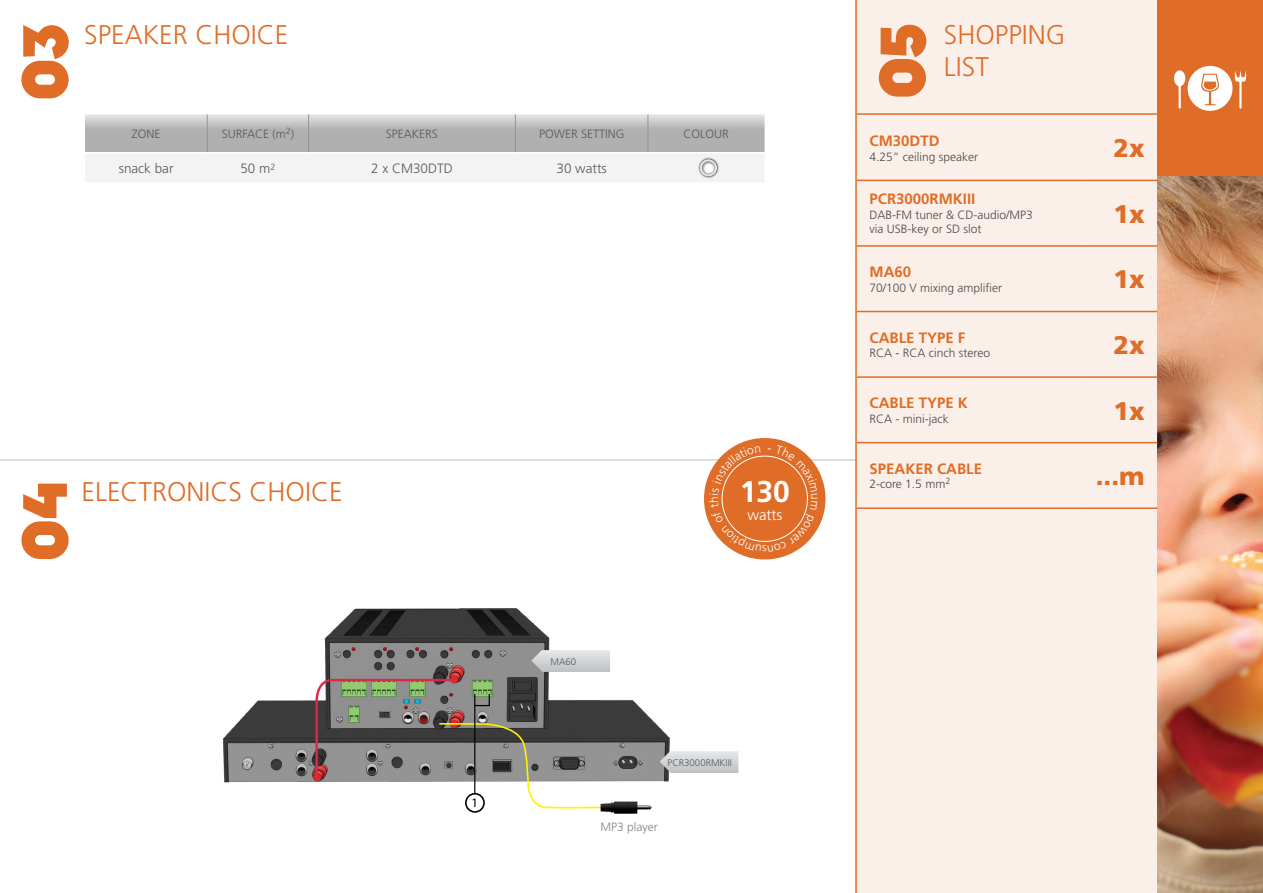
<style>
.page{position:relative;width:1263px;height:893px;background:#fff}
.page>*{position:absolute;margin:0;border:0;box-sizing:border-box;transform-origin:0 0}
.t1{font:800 63px "DOCK11";color:#df6d28}
.t2{font:700 30px "Frutiger LT Std";color:#fff}
.t3{font:300 27px/32.4px "Frutiger LT Std";color:#df6d28}
.t4{font:900 25.5px "Frutiger LT Std";color:#df6d28}
.t5{font:700 15px "Frutiger LT Std";color:#df6d28}
.t6{font:300 15px "Frutiger LT Std";color:#fff}
.t7{font:300 13.5px "Frutiger LT Std";color:#58595b}
.t8{font:12.9px "Myriad Pro";color:#000}
.t9{font:300 12px/14.4px "Frutiger LT Std";color:#494949}
.t10{font:300 12px "Frutiger LT Std";color:#58595b}
.t11{font:300 12px "Frutiger LT Std";color:#808285}
.t12{font:300 9.6px "Frutiger LT Std";color:#58595b}
</style>
<div class="page">
<div style="left:857px;top:0;width:300px;height:893px;background:#fbf0e9"></div>
<hr style="left:0;top:459px;width:857px;height:2px;background:#d7d9da">
<hr style="left:857px;top:113px;width:303px;height:2px;background:#df6d28">
<hr style="left:855px;top:0;width:2px;height:893px;background:#df6d28">
<img style="left:222px;top:700px;width:448px;height:83px">
<img style="left:324px;top:608px;width:226px;height:70px">
<img style="left:310px;top:768px;width:4px;height:14px">
<img style="left:310px;top:747px;width:4px;height:21px">
<img style="left:447px;top:664px;width:18px;height:14px">
<img style="left:432px;top:665px;width:18px;height:13px">
<img style="left:600px;top:801px;width:53px;height:13px">
<div style="left:465px;top:793px;width:20px;height:20px;border:2px solid #000;border-radius:50%"></div>
<svg style="left:314px;top:678px;width:294px;height:132px"></svg>
<svg style="left:531px;top:650px;width:79px;height:22px;background:#cdcfd0"></svg>
<svg style="left:660px;top:751px;width:78px;height:22px;background:#cccdcf"></svg>
<img style="left:1158px;top:176px;width:105px;height:717px">
<svg style="left:85px;top:114px;width:679px;height:68px"></svg>
<hr style="left:85px;top:152px;width:122px;height:1px;background:#fff">
<hr style="left:207px;top:152px;width:102px;height:1px;background:#fff">
<hr style="left:309px;top:152px;width:206px;height:1px;background:#fff">
<hr style="left:515px;top:152px;width:133px;height:1px;background:#fff">
<hr style="left:648px;top:152px;width:116px;height:1px;background:#fff">
<hr style="left:207px;top:114px;width:1px;height:38px;background:#939598">
<hr style="left:308px;top:114px;width:1px;height:38px;background:#939598">
<hr style="left:515px;top:114px;width:1px;height:38px;background:#939598">
<hr style="left:648px;top:114px;width:1px;height:38px;background:#939598">
<div style="left:687px;top:148px;width:45px;height:30px;background:#000;opacity:.75"></div>
<hr style="left:857px;top:180px;width:225px;height:1px;background:#df6d28">
<hr style="left:1082px;top:180px;width:75px;height:1px;background:#df6d28">
<hr style="left:857px;top:245px;width:225px;height:2px;background:#df6d28">
<hr style="left:1082px;top:245px;width:75px;height:2px;background:#df6d28">
<hr style="left:857px;top:311px;width:225px;height:1px;background:#df6d28">
<hr style="left:1082px;top:311px;width:75px;height:1px;background:#df6d28">
<hr style="left:857px;top:376px;width:225px;height:2px;background:#df6d28">
<hr style="left:857px;top:442px;width:225px;height:1px;background:#df6d28">
<hr style="left:1082px;top:376px;width:75px;height:2px;background:#df6d28">
<hr style="left:1082px;top:442px;width:75px;height:1px;background:#df6d28">
<hr style="left:857px;top:507px;width:225px;height:2px;background:#df6d28">
<hr style="left:1082px;top:507px;width:75px;height:2px;background:#df6d28">
<div style="left:704px;top:438px;width:121px;height:121px;background:#df6d28;border-radius:50%"></div>
<div style="left:1158px;top:0;width:105px;height:176px;background:#df6d28"></div>
<svg style="left:1174px;top:66px;width:72px;height:45px"></svg>
<svg style="left:709px;top:445px;width:109px;height:106px"></svg>
<h1 class="t1" style="left:16px;top:101px;width:78px;rotate:-90deg">03</h1>
<h3 class="t3" style="left:84px;top:19px;width:206px">SPEAKER CHOICE</h3>
<p class="t10" style="left:132px;top:127px;width:30px">ZONE</p>
<p class="t10" style="left:222px;top:127px;width:74px">SURFACE (m<sup>2</sup>)</p>
<p class="t10" style="left:386px;top:127px;width:54px">SPEAKERS</p>
<p class="t10" style="left:539px;top:127px;width:87px">POWER SETTING</p>
<p class="t10" style="left:684px;top:127px;width:47px">COLOUR</p>
<p class="t7" style="left:119px;top:161px;width:56px">snack bar</p>
<p class="t7" style="left:240px;top:161px;width:37px">50 m<sup>2</sup></p>
<p class="t7" style="left:371px;top:161px;width:83px">2 x CM30DTD</p>
<p class="t7" style="left:556px;top:161px;width:52px">30 watts</p>
<h1 class="t1" style="left:16px;top:561px;width:82px;rotate:-90deg">04</h1>
<h3 class="t3" style="left:82px;top:476px;width:263px">ELECTRONICS CHOICE</h3>
<p class="t8" style="left:472px;top:795px;width:8px">1</p>
<h2 class="t2" style="left:740px;top:474px;width:52px">130</h2>
<p class="t6" style="left:747px;top:507px;width:36px">watts</p>
<p class="t12" style="left:550px;top:656px;width:27px">MA60</p>
<p class="t12" style="left:668px;top:757px;width:66px">PCR3000RMKIII</p>
<p class="t11" style="left:600px;top:820px;width:59px">MP3 player</p>
<h1 class="t1" style="left:873px;top:99px;width:77px;rotate:-90deg">05</h1>
<h3 class="t3" style="left:944px;top:19px;width:123px">SHOPPING<br>LIST</h3>
<p class="t5" style="left:869px;top:132px;width:72px">CM30DTD</p>
<p class="t9" style="left:869px;top:149px;width:110px">4.25” ceiling speaker</p>
<h3 class="t4" style="left:1113px;top:133px;width:33px">2x</h3>
<p class="t5" style="left:869px;top:190px;width:107px">PCR3000RMKIII</p>
<p class="t9" style="left:869px;top:208px;width:165px">DAB-FM tuner &amp; CD-audio/MP3 via USB-key or SD slot</p>
<h3 class="t4" style="left:1113px;top:198px;width:33px">1x</h3>
<p class="t5" style="left:869px;top:263px;width:43px">MA60</p>
<p class="t9" style="left:869px;top:280px;width:134px">70/100 V mixing amplifier</p>
<h3 class="t4" style="left:1113px;top:264px;width:33px">1x</h3>
<p class="t5" style="left:869px;top:329px;width:97px">CABLE TYPE F</p>
<p class="t9" style="left:869px;top:346px;width:122px">RCA - RCA cinch stereo</p>
<h3 class="t4" style="left:1113px;top:330px;width:33px">2x</h3>
<p class="t5" style="left:869px;top:394px;width:100px">CABLE TYPE K</p>
<p class="t9" style="left:869px;top:412px;width:81px">RCA - mini-jack</p>
<h3 class="t4" style="left:1113px;top:395px;width:33px">1x</h3>
<p class="t5" style="left:869px;top:460px;width:114px">SPEAKER CABLE</p>
<p class="t9" style="left:869px;top:477px;width:82px">2-core 1.5 mm<sup>2</sup></p>
<h3 class="t4" style="left:1096px;top:461px;width:50px">...m</h3>
</div>
